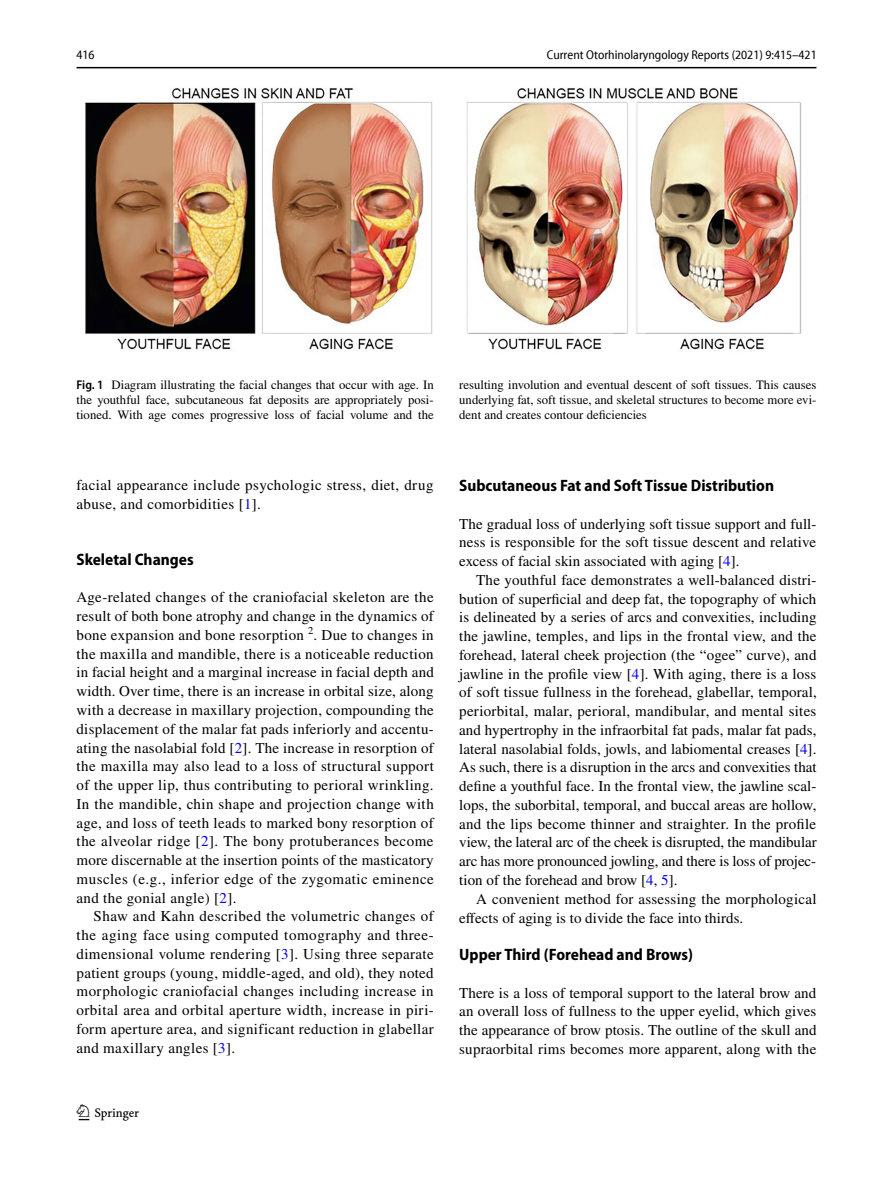
<style>
.page{position:relative;width:893px;height:1187px;background:#fff}
.page>*{position:absolute;margin:0;border:0;box-sizing:border-box;transform-origin:0 0}
.t1{font:22.5px "Springnew Regular 2";color:#000}
.t2{font:700 semi-condensed 16.5px "Myriad Pro";color:#000}
.t3{font:15px/18.8px "STIX";letter-spacing:.015em;color:#000;text-align:justify}
.t4{font:12.75px/15px "STIX";color:#000;text-align:justify}
.t5{font:semi-condensed 12.75px "Myriad Pro Unic";color:#000}
.s1{font-family:"Myriad Pro";font-weight:600;font-stretch:semi-condensed}
.s2{color:#00f}
</style>
<div class="page">
<hr style="left:77px;top:67px;width:739px;height:1px;background:#000">
<img style="left:85px;top:88px;width:717px;height:262px">
<p class="t5" style="left:76px;top:50px;width:20px">416</p>
<p class="t5" style="left:547px;top:50px;width:272px">Current Otorhinolaryngology Reports (2021) 9:415–421</p>
<p class="t4" style="left:77px;top:377px;width:359px"><span class="s1">Fig. 1</span> Diagram illustrating the facial changes that occur with age. In the youthful face, subcutaneous fat deposits are appropriately posi&shy;tioned. With age comes progressive loss of facial volume and the</p>
<p class="t4" style="left:459px;top:377px;width:359px">resulting involution and eventual descent of soft tissues. This causes underlying fat, soft tissue, and skeletal structures to become more evi&shy;dent and creates contour deficiencies</p>
<p class="t3" style="left:77px;top:476px;width:358px">facial appearance include psychologic stress, diet, drug abuse, and comorbidities [<span class="s2">1</span>].</p>
<p class="t2" style="left:77px;top:550px;width:119px">Skeletal Changes</p>
<p class="t3" style="left:77px;top:589px;width:359px">Age-related changes of the craniofacial skeleton are the result of both bone atrophy and change in the dynamics of bone expansion and bone resorption <sup>2</sup>. Due to changes in the maxilla and mandible, there is a noticeable reduction in facial height and a marginal increase in facial depth and width. Over time, there is an increase in orbital size, along with a decrease in maxillary projection, compounding the displacement of the malar fat pads inferiorly and accentu&shy;ating the nasolabial fold [<span class="s2">2</span>]. The increase in resorption of the maxilla may also lead to a loss of structural support of the upper lip, thus contributing to perioral wrinkling.<br>In the mandible, chin shape and projection change with age, and loss of teeth leads to marked bony resorption of the alveolar ridge [<span class="s2">2</span>]. The bony protuberances become more discernable at the insertion points of the masticatory muscles (e.g., inferior edge of the zygomatic eminence and the gonial angle) [<span class="s2">2</span>].</p>
<p class="t3" style="left:77px;top:907px;width:359px;text-indent:17px">Shaw and Kahn described the volumetric changes of the aging face using computed tomography and three&shy;dimensional volume rendering [<span class="s2">3</span>]. Using three separate patient groups (young, middle-aged, and old), they noted morphologic craniofacial changes including increase in orbital area and orbital aperture width, increase in piri&shy;form aperture area, and significant reduction in glabellar and maxillary angles [<span class="s2">3</span>].</p>
<h1 class="t1" style="left:79px;top:1104px;width:62px">1 3</h1>
<p class="t2" style="left:459px;top:476px;width:316px">Subcutaneous Fat and Soft Tissue Distribution</p>
<p class="t3" style="left:459px;top:515px;width:359px">The gradual loss of underlying soft tissue support and full&shy;ness is responsible for the soft tissue descent and relative excess of facial skin associated with aging [<span class="s2">4</span>].</p>
<p class="t3" style="left:459px;top:571px;width:359px;text-indent:17px">The youthful face demonstrates a well-balanced distri&shy;bution of superficial and deep fat, the topography of which is delineated by a series of arcs and convexities, including the jawline, temples, and lips in the frontal view, and the forehead, lateral cheek projection (the “ogee” curve), and jawline in the profile view [<span class="s2">4</span>]. With aging, there is a loss of soft tissue fullness in the forehead, glabellar, temporal, periorbital, malar, perioral, mandibular, and mental sites and hypertrophy in the infraorbital fat pads, malar fat pads, lateral nasolabial folds, jowls, and labiomental creases [<span class="s2">4</span>].<br>As such, there is a disruption in the arcs and convexities that define a youthful face. In the frontal view, the jawline scal&shy;lops, the suborbital, temporal, and buccal areas are hollow, and the lips become thinner and straighter. In the profile view, the lateral arc of the cheek is disrupted, the mandibular arc has more pronounced jowling, and there is loss of projec&shy;tion of the forehead and brow [<span class="s2">4</span>, <span class="s2">5</span>].</p>
<p class="t3" style="left:459px;top:890px;width:359px;text-indent:17px">A convenient method for assessing the morphological effects of aging is to divide the face into thirds.</p>
<p class="t2" style="left:459px;top:945px;width:235px">Upper Third (Forehead and Brows)</p>
<p class="t3" style="left:459px;top:984px;width:359px">There is a loss of temporal support to the lateral brow and an overall loss of fullness to the upper eyelid, which gives the appearance of brow ptosis. The outline of the skull and supraorbital rims becomes more apparent, along with the</p>
</div>
